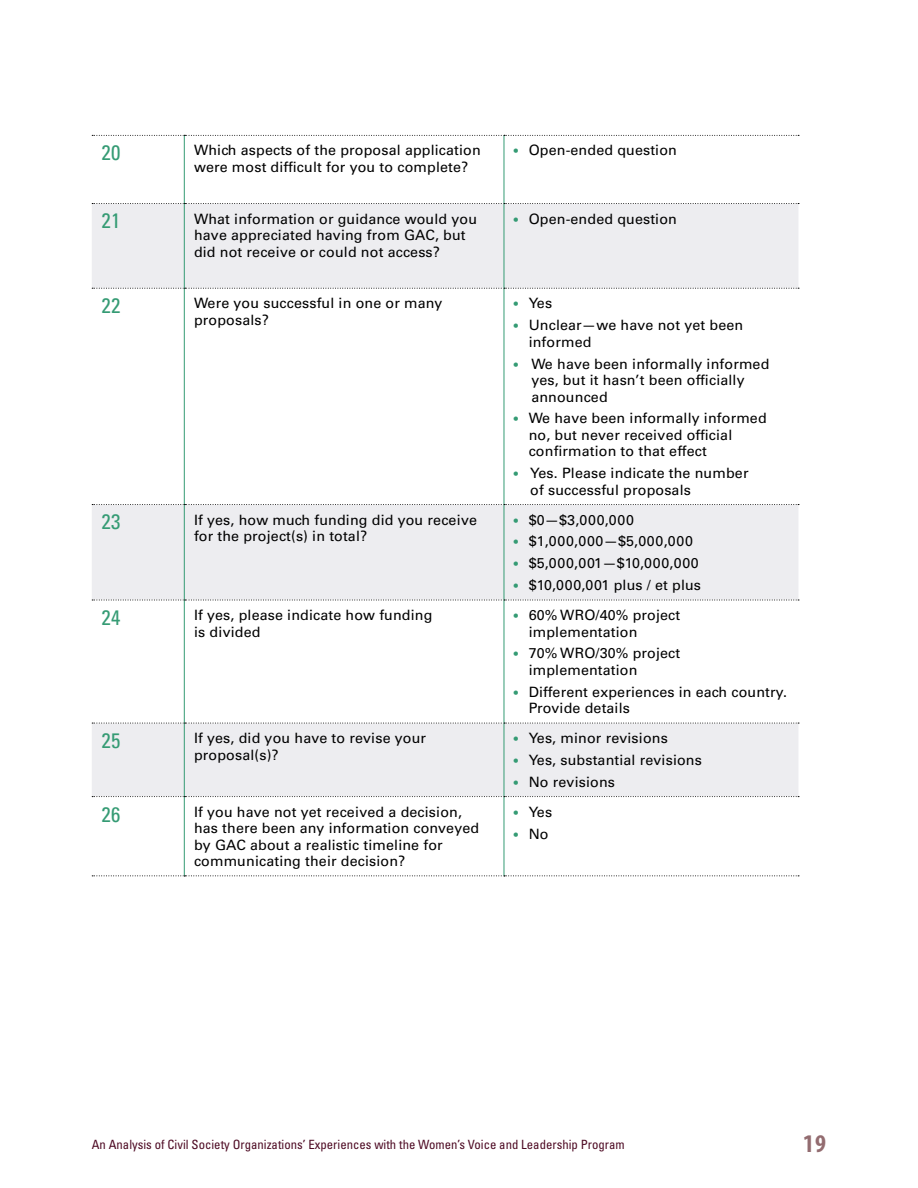
<style>
.page{position:relative;width:918px;height:1188px;background:#fff}
.page>*{position:absolute;margin:0;border:0;box-sizing:border-box;transform-origin:0 0}
.t1{font:700 condensed 25.5px "Myriad Pro";color:#936c70}
.t2{font:condensed 21px "Univers LT Std";letter-spacing:.01em;color:#359b74}
.t3{font:14.25px/16.5px "Univers LT Std";letter-spacing:.01em;color:#000}
.t4{font:14.25px "Univers LT Std";letter-spacing:.05em;color:#000}
.t5{font:condensed 12.75px "Univers LT Std";color:#4e0b24}
.s1{font-size:12px;color:#359b74}
</style>
<div class="page">
<svg style="left:92px;top:204px;width:706px;height:592px"></svg>
<svg style="left:92px;top:135px;width:707px;height:1px"></svg>
<svg style="left:92px;top:203px;width:707px;height:1px"></svg>
<svg style="left:92px;top:288px;width:707px;height:1px"></svg>
<svg style="left:92px;top:504px;width:707px;height:1px"></svg>
<svg style="left:92px;top:600px;width:707px;height:1px"></svg>
<svg style="left:92px;top:723px;width:707px;height:1px"></svg>
<svg style="left:92px;top:796px;width:707px;height:1px"></svg>
<svg style="left:92px;top:875px;width:707px;height:1px"></svg>
<hr style="left:184px;top:136px;width:1px;height:67px;background:#359b74">
<hr style="left:504px;top:136px;width:1px;height:67px;background:#359b74">
<hr style="left:184px;top:204px;width:1px;height:84px;background:#359b74">
<hr style="left:504px;top:204px;width:1px;height:84px;background:#359b74">
<hr style="left:184px;top:289px;width:1px;height:215px;background:#359b74">
<hr style="left:504px;top:289px;width:1px;height:215px;background:#359b74">
<hr style="left:184px;top:505px;width:1px;height:95px;background:#359b74">
<hr style="left:504px;top:505px;width:1px;height:95px;background:#359b74">
<hr style="left:184px;top:600px;width:1px;height:123px;background:#359b74">
<hr style="left:504px;top:600px;width:1px;height:123px;background:#359b74">
<hr style="left:184px;top:723px;width:1px;height:73px;background:#359b74">
<hr style="left:504px;top:723px;width:1px;height:73px;background:#359b74">
<hr style="left:184px;top:797px;width:1px;height:78px;background:#359b74">
<hr style="left:504px;top:797px;width:1px;height:78px;background:#359b74">
<p class="t2" style="left:102px;top:140px;width:20px">20</p>
<p class="t3" style="left:194px;top:142px;width:288px">Which aspects of the proposal application were most difficult for you to complete?</p>
<p class="t3" style="left:514px;top:142px;width:165px"><span class="s1">•</span> Open-ended question</p>
<p class="t2" style="left:102px;top:208px;width:20px">21</p>
<p class="t3" style="left:194px;top:210px;width:285px">What information or guidance would you have appreciated having from GAC, but did not receive or could not access?</p>
<p class="t3" style="left:514px;top:210px;width:165px"><span class="s1">•</span> Open-ended question</p>
<p class="t2" style="left:102px;top:292px;width:20px">22</p>
<p class="t3" style="left:194px;top:295px;width:250px">Were you successful in one or many proposals?</p>
<p class="t3" style="left:514px;top:295px;width:40px"><span class="s1">•</span> Yes</p>
<p class="t3" style="left:529px;top:317px;width:216px;text-indent:-15px"><span class="s1">•</span> Unclear—we have not yet been informed</p>
<p class="t3" style="left:531px;top:355px;width:240px;text-indent:-18px"><span class="s1">•</span> We have been informally informed yes, but it hasn’t been officially announced</p>
<p class="t3" style="left:529px;top:410px;width:240px;text-indent:-15px"><span class="s1">•</span> We have been informally informed no, but never received official confirmation to that effect</p>
<p class="t3" style="left:530px;top:465px;width:220px;text-indent:-17px"><span class="s1">•</span> Yes. Please indicate the number of successful proposals</p>
<p class="t2" style="left:102px;top:509px;width:20px">23</p>
<p class="t3" style="left:194px;top:511px;width:285px">If yes, how much funding did you receive for the project(s) in total?</p>
<p class="t3" style="left:514px;top:511px;width:122px"><span class="s1">•</span> $0—$3,000,000</p>
<p class="t4" style="left:514px;top:533px;width:181px"><span class="s1">•</span> $1,000,000—$5,000,000</p>
<p class="t4" style="left:514px;top:555px;width:187px"><span class="s1">•</span> $5,000,001—$10,000,000</p>
<p class="t3" style="left:514px;top:577px;width:189px"><span class="s1">•</span> $10,000,001 plus / et plus</p>
<p class="t2" style="left:102px;top:604px;width:20px">24</p>
<p class="t3" style="left:194px;top:607px;width:240px">If yes, please indicate how funding is divided</p>
<p class="t3" style="left:529px;top:607px;width:153px;text-indent:-15px"><span class="s1">•</span> 60% WRO/40% project implementation</p>
<p class="t3" style="left:529px;top:645px;width:153px;text-indent:-15px"><span class="s1">•</span> 70% WRO/30% project implementation</p>
<p class="t3" style="left:529px;top:684px;width:260px;text-indent:-15px"><span class="s1">•</span> Different experiences in each country.<br>Provide details</p>
<p class="t2" style="left:102px;top:727px;width:20px">25</p>
<p class="t3" style="left:194px;top:730px;width:234px">If yes, did you have to revise your proposal(s)?</p>
<p class="t3" style="left:514px;top:730px;width:156px"><span class="s1">•</span> Yes, minor revisions</p>
<p class="t3" style="left:514px;top:752px;width:190px"><span class="s1">•</span> Yes, substantial revisions</p>
<p class="t3" style="left:514px;top:774px;width:103px"><span class="s1">•</span> No revisions</p>
<p class="t2" style="left:102px;top:801px;width:20px">26</p>
<p class="t3" style="left:194px;top:803px;width:287px">If you have not yet received a decision, has there been any information conveyed by GAC about a realistic timeline for communicating their decision?</p>
<p class="t3" style="left:514px;top:803px;width:40px"><span class="s1">•</span> Yes</p>
<p class="t3" style="left:514px;top:825px;width:36px"><span class="s1">•</span> No</p>
<p class="t5" style="left:92px;top:1137px;width:534px">An Analysis of Civil Society Organizations’ Experiences with the Women’s Voice and Leadership Program</p>
<h1 class="t1" style="left:803px;top:1128px;width:25px">19</h1>
</div>
